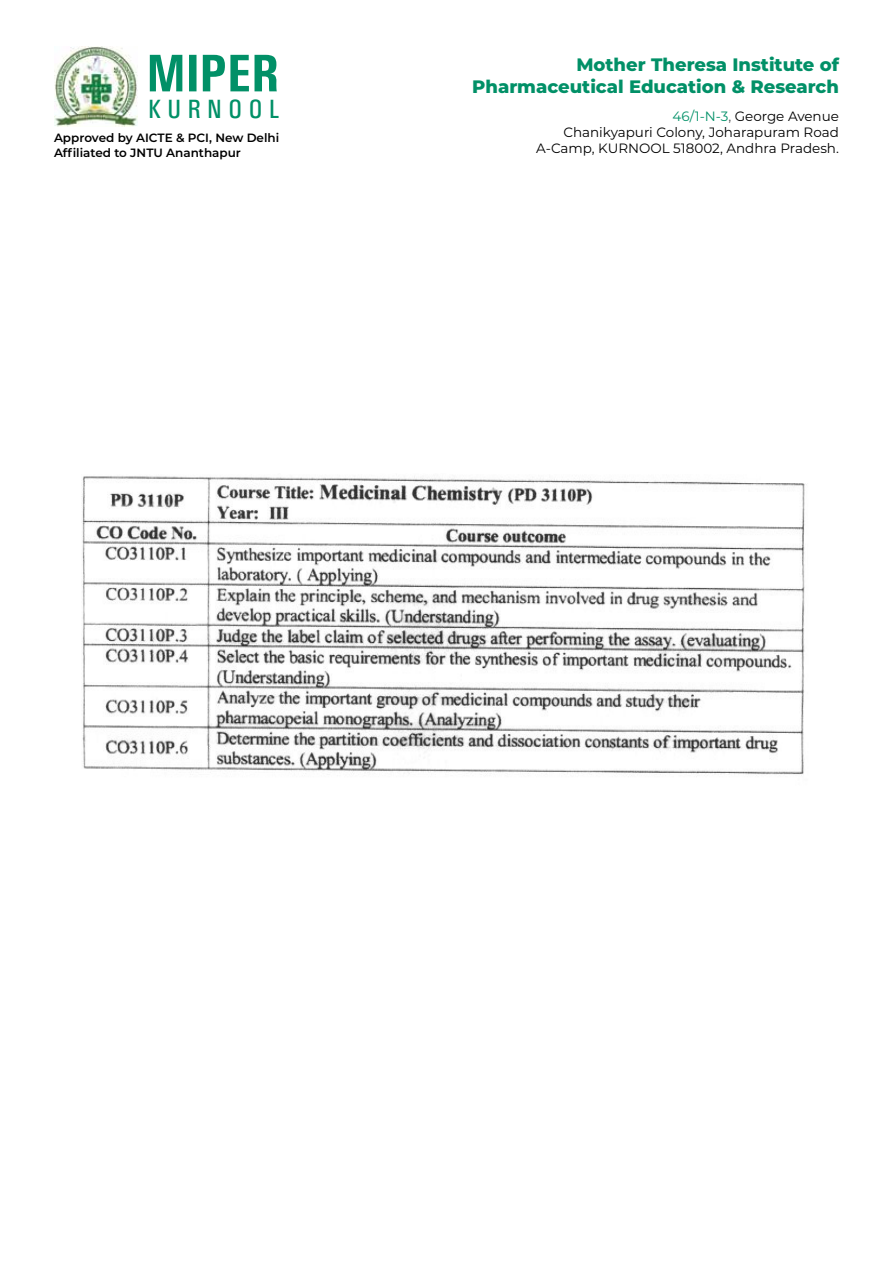
<style>
.page{position:relative;width:893px;height:1263px;background:#fff}
.page>*{position:absolute;margin:0;border:0;box-sizing:border-box;transform-origin:0 0}
.t1{font:700 53.1px "Univers Condensed";color:#019067}
.t2{font:26.55px "Univers Condensed";letter-spacing:.25em;color:#019067}
.t3{font:800 18px/21.6px "Montserrat";color:#019067;text-align:right}
.t4{font:13.5px/16.2px "Montserrat";color:#000;text-align:right}
.t5{font:600 12px/14.4px "Montserrat";color:#000}
.s1{color:#019067}
.s2{color:#4d4d4f}
</style>
<div class="page">
<img style="left:81px;top:476px;width:724px;height:299px">
<img style="left:54px;top:47px;width:84px;height:80px">
<h1 class="t1" style="left:147px;top:41px;width:134px">MIPER</h1>
<h2 class="t2" style="left:148px;top:94px;width:133px">KURNOOL</h2>
<p class="t5" style="left:54px;top:130px;width:227px">Approved by AICTE &amp; PCI, New Delhi<br>Affiliated to JNTU Ananthapur</p>
<h3 class="t3" style="left:472px;top:53px;width:368px">Mother Theresa Institute of<br>Pharmaceutical Education &amp; Research</h3>
<p class="t4" style="left:536px;top:108px;width:304px"><span class="s1">46/1-N-3</span><span class="s2">,</span> George Avenue<br>Chanikyapuri Colony, Joharapuram Road<br>A-Camp, KURNOOL 518002, Andhra Pradesh.</p>
</div>
